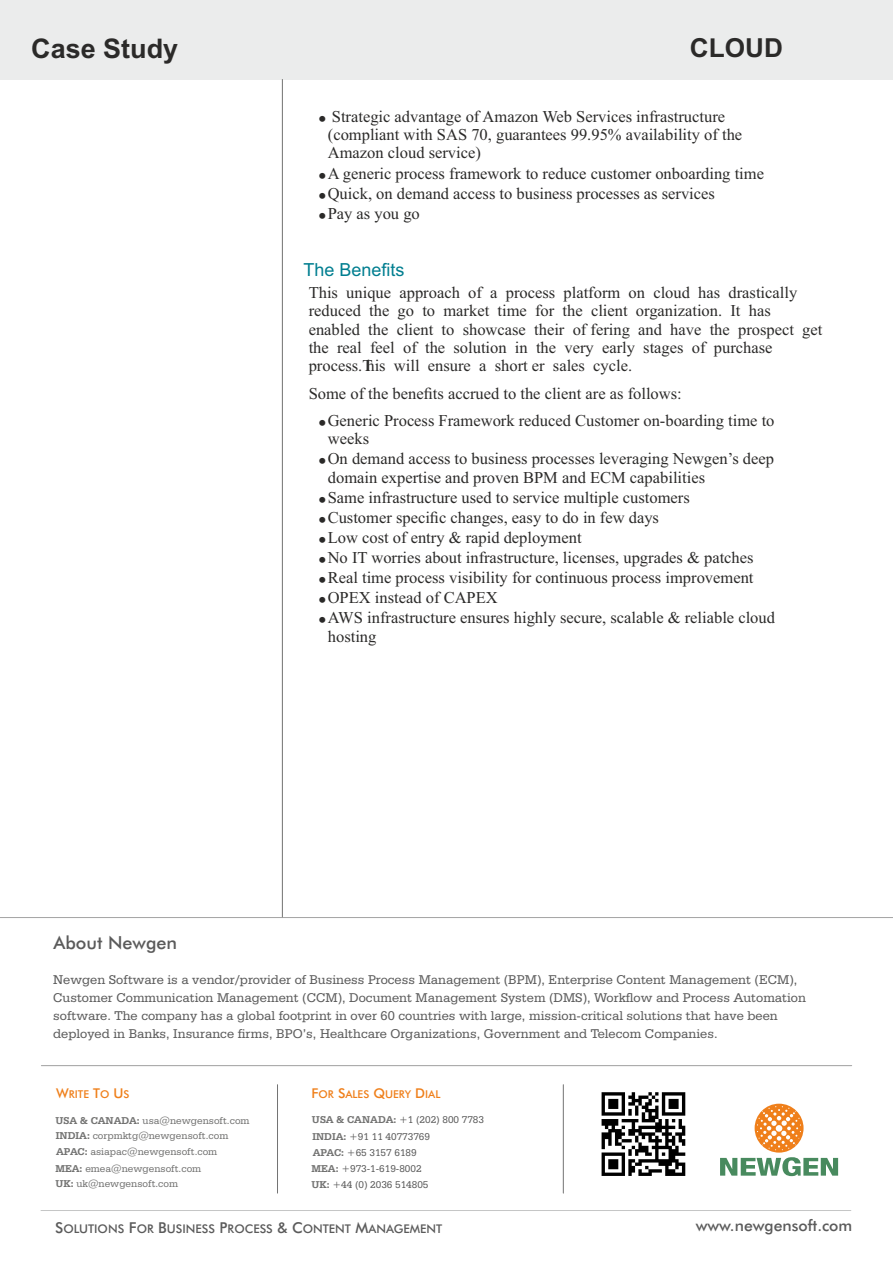
<style>
.page{position:relative;width:893px;height:1263px;background:#fff}
.page>*{position:absolute;margin:0;border:0;box-sizing:border-box;transform-origin:0 0}
.t1{font:700 27px "Arial";color:#2b2a29}
.t2{font:700 26.25px "Arial";color:#2b2a29}
.t3{font:18px "Arial";color:#007e90}
.t4{font:500 18px "Futura BT";color:#5b5b5b}
.t5{font:16.5px/20.1px "Times New Roman";color:#2b2a29}
.t6{font:500 15.75px "Futura BT";color:#5b5b5b}
.t7{font:13.5px/18px "Serifa BT";color:#5b5b5b}
.t8{font:500 12px "Futura BT";color:#5b5b5b}
.t9{font:500 10.8px "Futura BT";color:#ef7f1a}
.t10{font:10.5px/16px "Serifa BT";color:#727271}
.t11{font:10.5px/16.2px "Serifa BT";color:#5b5b5b}
.s1{font-size:13.5px}
.s2{font-weight:700}
.s3{font-weight:700;color:#727271}
.s4{font-size:15px}
</style>
<div class="page">
<div style="left:0;top:0;width:893px;height:80px;background:#ebecec"></div>
<hr style="left:282px;top:79px;width:1px;height:838px;background:#727271">
<hr style="left:41px;top:1210px;width:810px;height:1px;background:#c5c6c6">
<hr style="left:41px;top:1065px;width:811px;height:1px;background:#979797">
<hr style="left:277px;top:1085px;width:1px;height:108px;background:#5b5b5b">
<hr style="left:563px;top:1085px;width:1px;height:108px;background:#5b5b5b">
<svg style="left:720px;top:1157px;width:118px;height:19px"></svg>
<div style="left:755px;top:1104px;width:48px;height:48px;background:#ef7f1a;border-radius:50%"></div>
<svg style="left:757px;top:1106px;width:44px;height:44px"></svg>
<div style="left:598px;top:1089px;width:91px;height:90px;background:linear-gradient(to right,#fff,#fff)"></div>
<svg style="left:602px;top:1092px;width:83px;height:84px"></svg>
<hr style="left:0;top:917px;width:893px;height:1px;background:#979797">
<h1 class="t1" style="left:31px;top:38px;width:149px">Case Study</h1>
<h2 class="t2" style="left:690px;top:38px;width:95px">CLOUD</h2>
<p class="t5" style="left:328px;top:109px;width:416px;line-height:18.3px">Strategic advantage of Amazon Web Services infrastructure (compliant with SAS 70, guarantees 99.95% availability of the<br>Amazon cloud service)</p>
<p class="t5" style="left:328px;top:165px;width:438px">A generic process framework to reduce customer onboarding time<br>Quick, on demand access to business processes as services<br>Pay as you go</p>
<p class="t3" style="left:303px;top:263px;width:103px">The Benefits</p>
<p class="t5" style="left:309px;top:285px;width:515px;line-height:18.3px">This unique approach of a process platform on cloud has drastically reduced the go to market time for the client organization. It has enabled the client to showcase their of fering and have the prospect get the real feel of the solution in the very early stages of purchase process.This will ensure a short er sales cycle.</p>
<p class="t5" style="left:328px;top:381px;width:448px;line-height:27.5px;text-indent:-19px">Some of the benefits accrued to the client are as follows:<br>Generic Process Framework reduced Customer on-boarding time to</p>
<p class="t5" style="left:328px;top:430px;width:448px">weeks<br>On demand access to business processes leveraging Newgen’s deep</p>
<p class="t5" style="left:328px;top:469px;width:449px">domain expertise and proven BPM and ECM capabilities<br>Same infrastructure used to service multiple customers<br>Customer specific changes, easy to do in few days<br>Low cost of entry &amp; rapid deployment<br>No IT worries about infrastructure, licenses, upgrades &amp; patches Real time process visibility for continuous process improvement OPEX instead of CAPEX<br>AWS infrastructure ensures highly secure, scalable &amp; reliable cloud</p>
<p class="t5" style="left:328px;top:628px;width:50px">hosting</p>
<p class="t4" style="left:54px;top:935px;width:125px">About Newgen</p>
<p class="t7" style="left:53px;top:972px;width:754px">Newgen Software is a vendor/provider of Business Process Management (BPM), Enterprise Content Management (ECM), Customer Communication Management (CCM), Document Management System (DMS), Workflow and Process Automation software. The company has a global footprint in over 60 countries with large, mission-critical solutions that have been deployed in Banks, Insurance firms, BPO’s, Healthcare Organizations, Government and Telecom Companies.</p>
<p class="t9" style="left:56px;top:1090px;width:75px"><span class="s1">W</span>RITE <span class="s1">T</span>O <span class="s1">U</span>S</p>
<p class="t9" style="left:311px;top:1090px;width:131px"><span class="s1">F</span>OR <span class="s1">S</span>ALES <span class="s1">Q</span>UERY <span class="s1">D</span>IAL</p>
<p class="t10" style="left:55px;top:1113px;width:196px"><span class="s2">USA &amp; CANADA:</span> usa@newgensoft.com</p>
<p class="t10" style="left:55px;top:1145px;width:163px"><span class="s2">APAC:</span> asiapac@newgensoft.com<br><span class="s2">MEA:</span> emea@newgensoft.com<br><span class="s2">UK:</span> uk@newgensoft.com</p>
<p class="t10" style="left:56px;top:1129px;width:174px"><span class="s2">INDIA:</span> corpmktg@newgensoft.com</p>
<p class="t11" style="left:312px;top:1112px;width:174px"><span class="s3">USA &amp; CANADA:</span> +1 (202) 800 7783</p>
<p class="t11" style="left:311px;top:1145px;width:118px"><span class="s3">APAC:</span> +65 3157 6189<br><span class="s3">MEA:</span> +973-1-619-8002<br><span class="s3">UK:</span> +44 (0) 2036 514805</p>
<p class="t11" style="left:312px;top:1129px;width:119px"><span class="s3">INDIA:</span> +91 11 40773769</p>
<p class="t8" style="left:55px;top:1224px;width:389px"><span class="s4">S</span>OLUTIONS <span class="s4">F</span>OR <span class="s4">B</span>USINESS <span class="s4">P</span>ROCESS <span class="s4">&amp; C</span>ONTENT <span class="s4">M</span>ANAGEMENT</p>
<p class="t6" style="left:696px;top:1219px;width:158px">www.newgensoft.com</p>
</div>
